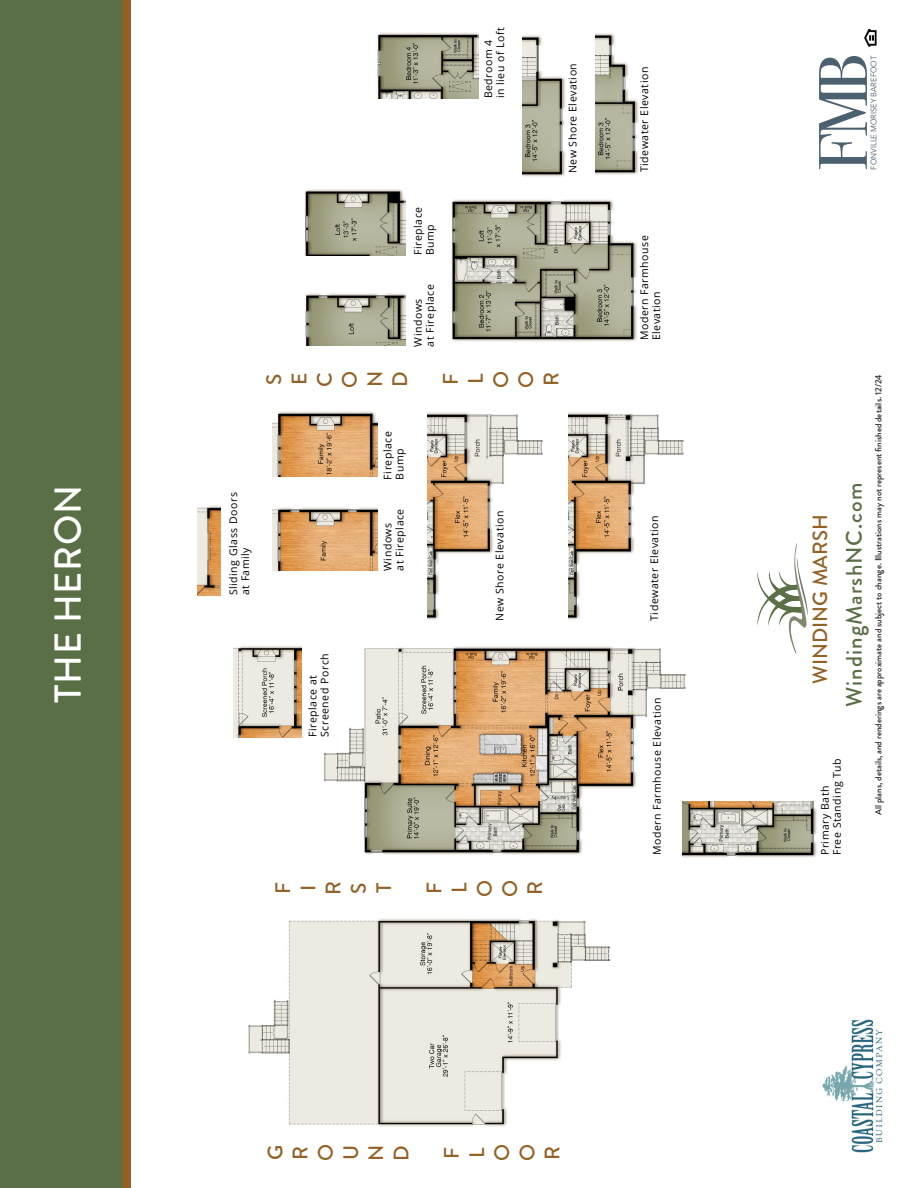
<style>
.page{position:relative;width:918px;height:1188px;background:#fff}
.page>*{position:absolute;margin:0;border:0;box-sizing:border-box;transform-origin:0 0}
.t1{font:500 37.5px "Brandon Grotesque";letter-spacing:.02em;color:#fff}
.t2{font:500 22.5px "Brandon Grotesque";letter-spacing:.05em;color:#5a6f46}
.t3{font:500 21px/25.2px "Brandon Grotesque";color:#936125}
.t4{font:500 20.55px "Brandon Grotesque";color:#936125}
.t5{font:10.5px/12px "Open Sans";letter-spacing:.05em;color:#000}
.t6{font:500 9px "Brandon Grotesque";color:#231f20}
.t7{font:8.1px "Avenir";color:#4c616f;scale:.96 1}
</style>
<div class="page">
<div style="left:121px;top:0;width:10px;height:1188px;background:#936125"></div>
<div style="left:0;top:0;width:122px;height:1188px;background:#5a6f46"></div>
<svg style="left:757px;top:543px;width:51px;height:111px"></svg>
<svg style="left:819px;top:56px;width:48px;height:113px"></svg>
<svg style="left:864px;top:29px;width:13px;height:18px"></svg>
<img style="left:822px;top:1019px;width:61px;height:134px">
<img style="left:323px;top:646px;width:371px;height:209px">
<img style="left:451px;top:199px;width:186px;height:143px">
<img style="left:427px;top:412px;width:116px;height:208px">
<img style="left:523px;top:35px;width:43px;height:142px">
<img style="left:568px;top:412px;width:116px;height:208px">
<img style="left:595px;top:33px;width:44px;height:142px">
<img style="left:248px;top:919px;width:363px;height:208px">
<img style="left:197px;top:505px;width:23px;height:90px">
<img style="left:272px;top:507px;width:106px;height:64px">
<img style="left:682px;top:802px;width:135px;height:56px">
<img style="left:233px;top:646px;width:68px;height:91px">
<img style="left:377px;top:32px;width:101px;height:66px">
<img style="left:305px;top:189px;width:101px;height:67px">
<img style="left:305px;top:293px;width:101px;height:53px">
<img style="left:272px;top:411px;width:106px;height:66px">
<h1 class="t1" style="left:42px;top:703px;width:220px;rotate:-90deg">THE HERON</h1>
<p class="t5" style="left:482px;top:98px;width:73px;rotate:-90deg">Bedroom 4<br>in lieu of Loft</p>
<p class="t5" style="left:566px;top:173px;width:112px;rotate:-90deg">New Shore Elevation</p>
<p class="t5" style="left:412px;top:255px;width:50px;rotate:-90deg">Fireplace<br>Bump</p>
<p class="t5" style="left:412px;top:347px;width:64px;rotate:-90deg">Windows<br>at Fireplace</p>
<h3 class="t3" style="left:262px;top:388px;width:19px;rotate:-90deg">S<br>E<br>C<br>O<br>N<br>D</h3>
<h3 class="t3" style="left:438px;top:388px;width:19px;rotate:-90deg">F<br>L<br>O<br>O<br>R</h3>
<p class="t5" style="left:227px;top:595px;width:105px;rotate:-90deg">Sliding Glass Doors at Family</p>
<p class="t5" style="left:306px;top:737px;width:85px;rotate:-90deg">Fireplace at<br>Screened Porch</p>
<p class="t5" style="left:381px;top:480px;width:50px;rotate:-90deg">Fireplace<br>Bump</p>
<p class="t5" style="left:381px;top:571px;width:64px;rotate:-90deg">Windows<br>at Fireplace</p>
<p class="t5" style="left:493px;top:621px;width:112px;rotate:-90deg">New Shore Elevation</p>
<h3 class="t3" style="left:271px;top:895px;width:15px;rotate:-90deg">F<br>I<br>R<br>S<br>T</h3>
<h3 class="t3" style="left:422px;top:897px;width:19px;rotate:-90deg">F<br>L<br>O<br>O<br>R</h3>
<p class="t5" style="left:638px;top:172px;width:107px;rotate:-90deg">Tidewater Elevation</p>
<p class="t5" style="left:638px;top:340px;width:106px;rotate:-90deg">Modern Farmhouse<br>Elevation</p>
<p class="t5" style="left:648px;top:621px;width:107px;rotate:-90deg">Tidewater Elevation</p>
<p class="t5" style="left:651px;top:855px;width:159px;rotate:-90deg">Modern Farmhouse Elevation</p>
<h3 class="t3" style="left:263px;top:1161px;width:19px;text-align:justify;rotate:-90deg">G R O U N D</h3>
<h3 class="t3" style="left:439px;top:1161px;width:19px;rotate:-90deg">F<br>L<br>O<br>O<br>R</h3>
<p class="t7" style="left:868px;top:170px;width:120px;rotate:-90deg">FONVILLE MORISEY BAREFOOT</p>
<p class="t6" style="left:872px;top:815px;width:442px;rotate:-90deg">All plans, details, and renderings are approximate and subject to change. Illustrations may not represent finished details. 12/24</p>
<h2 class="t2" style="left:838px;top:707px;width:226px;rotate:-90deg">WindingMarshNC.com</h2>
<h3 class="t4" style="left:806px;top:684px;width:170px;rotate:-90deg">WINDING MARSH</h3>
<p class="t5" style="left:819px;top:855px;width:99px;rotate:-90deg">Primary Bath<br>Free Standing Tub</p>
</div>
